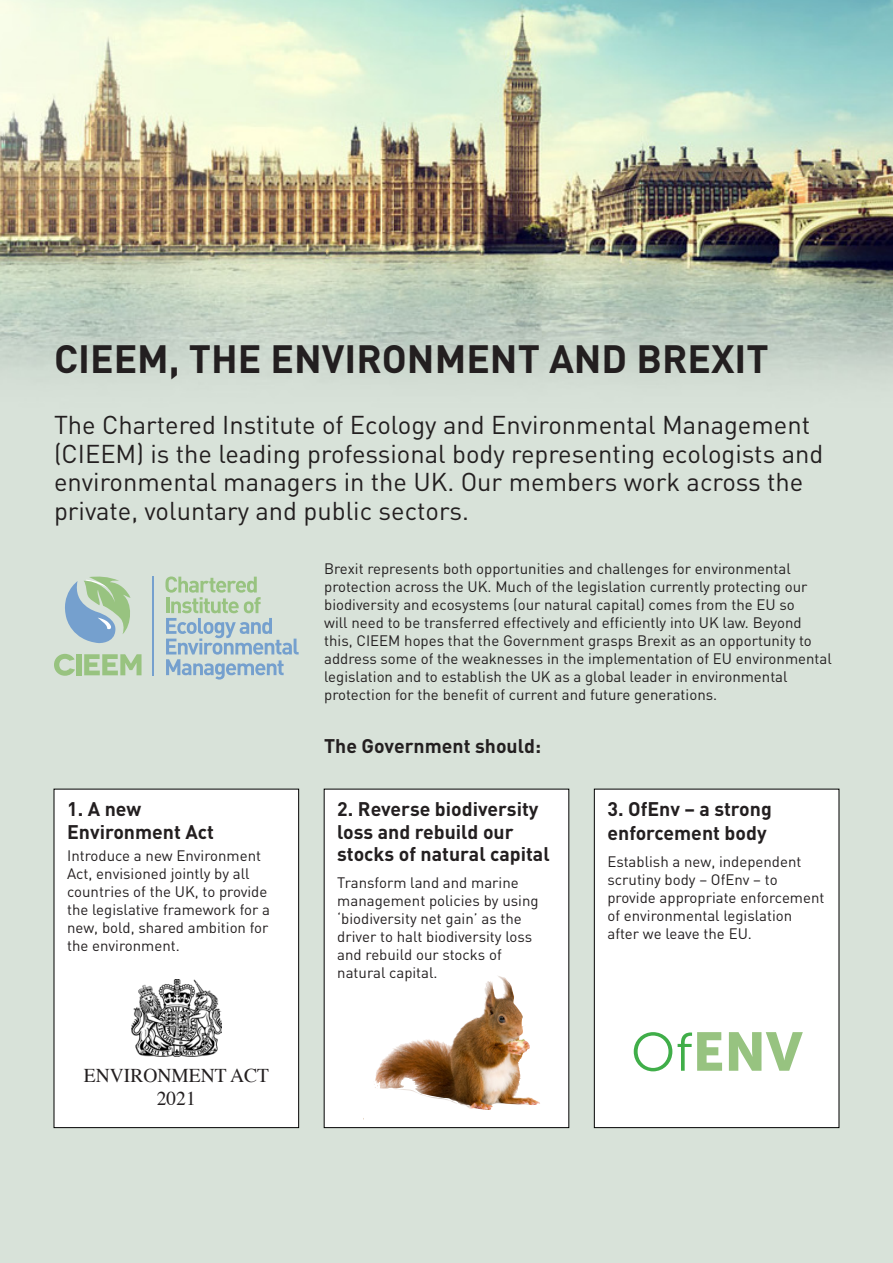
<style>
.page{position:relative;width:893px;height:1263px;background:#fff}
.page>*{position:absolute;margin:0;border:0;box-sizing:border-box;transform-origin:0 0}
.t1{font:54px "Museo Sans 900";color:#97c380}
.t2{font:700 39px "DIN";color:#231f20}
.Opening_Para{font:25.5px/28.5px "DIN";color:#231f20}
.Body_Bold{font:700 19.5px/22.5px "DIN";color:#231f20}
.Body_numbers{font:700 19.5px/22.5px "DIN";color:#231f20}
.t3{font:19.5px "Times";color:#231f20}
.Body{font:15px/18px "DIN";color:#231f20}
.Body_numbers-2{font:15px/18px "DIN";color:#231f20}
.s1{font-family:"Museo Sans 300";color:#40ae49}
</style>
<div class="page">
<img style="left:0;top:0;width:893px;height:1263px">
<div style="left:54px;top:789px;width:245px;height:338px;background:#fff"></div>
<div style="left:54px;top:789px;width:245px;height:339px;border:1px solid #000"></div>
<div style="left:324px;top:789px;width:245px;height:338px;background:#fff"></div>
<div style="left:594px;top:789px;width:245px;height:338px;background:#fff"></div>
<div style="left:594px;top:789px;width:245px;height:339px;border:1px solid #000"></div>
<img style="left:132px;top:980px;width:89px;height:76px">
<img style="left:425px;top:976px;width:80px;height:70px">
<svg style="left:165px;top:576px;width:134px;height:103px;background:#bfd2ce"></svg>
<svg style="left:60px;top:576px;width:73px;height:68px;background:#abc6c1"></svg>
<svg style="left:54px;top:654px;width:21px;height:22px"></svg>
<div style="left:76px;top:654px;width:5px;height:21px;background:#98c380"></div>
<svg style="left:84px;top:654px;width:58px;height:21px"></svg>
<hr style="left:152px;top:576px;width:1px;height:100px;background:#75a0ce">
<h1 class="t2" style="left:54px;top:334px;width:716px">CIEEM, THE ENVIRONMENT AND BREXIT</h1>
<p class="Opening_Para" style="left:54px;top:410px;width:771px">The Chartered Institute of Ecology and Environmental Management (CIEEM) is the leading professional body representing ecologists and environmental managers in the UK. Our members work across the private, voluntary and public sectors.</p>
<p class="Body" style="left:324px;top:559px;width:509px">Brexit represents both opportunities and challenges for environmental protection across the UK. Much of the legislation currently protecting our biodiversity and ecosystems (our natural capital) comes from the EU so<br>will need to be transferred effectively and efficiently into UK law. Beyond this, CIEEM hopes that the Government grasps Brexit as an opportunity to address some of the weaknesses in the implementation of EU environmental legislation and to establish the UK as a global leader in environmental protection for the benefit of current and future generations.</p>
<p class="Body_Bold" style="left:324px;top:734px;width:218px">The Government should:</p>
<p class="Body_numbers" style="left:67px;top:797px;width:148px">1. A new<br>Environment Act</p>
<p class="Body_numbers-2" style="left:67px;top:846px;width:204px">Introduce a new Environment<br>Act, envisioned jointly by all countries of the UK, to provide the legislative framework for a new, bold, shared ambition for the environment.</p>
<p class="t3" style="left:84px;top:1057px;width:187px">ENVIRONMENT ACT</p>
<p class="t3" style="left:157px;top:1080px;width:40px">2021</p>
<h2 class="Body_Bold" style="left:337px;top:797px;width:214px">2. Reverse biodiversity loss and rebuild our stocks of natural capital</h2>
<p class="Body_numbers-2" style="left:337px;top:873px;width:203px">Transform land and marine management policies by using ‘biodiversity net gain’ as the driver to halt biodiversity loss and rebuild our stocks of natural capital.</p>
<h2 class="Body_Bold" style="left:607px;top:796px;width:166px;line-height:24px">3. OfEnv – a strong enforcement body</h2>
<p class="Body_numbers-2" style="left:607px;top:852px;width:219px">Establish a new, independent scrutiny body – OfEnv – to provide appropriate enforcement of environmental legislation after we leave the EU.</p>
<p class="t1" style="left:631px;top:1021px;width:173px"><span class="s1">Of</span>ENV</p>
</div>
